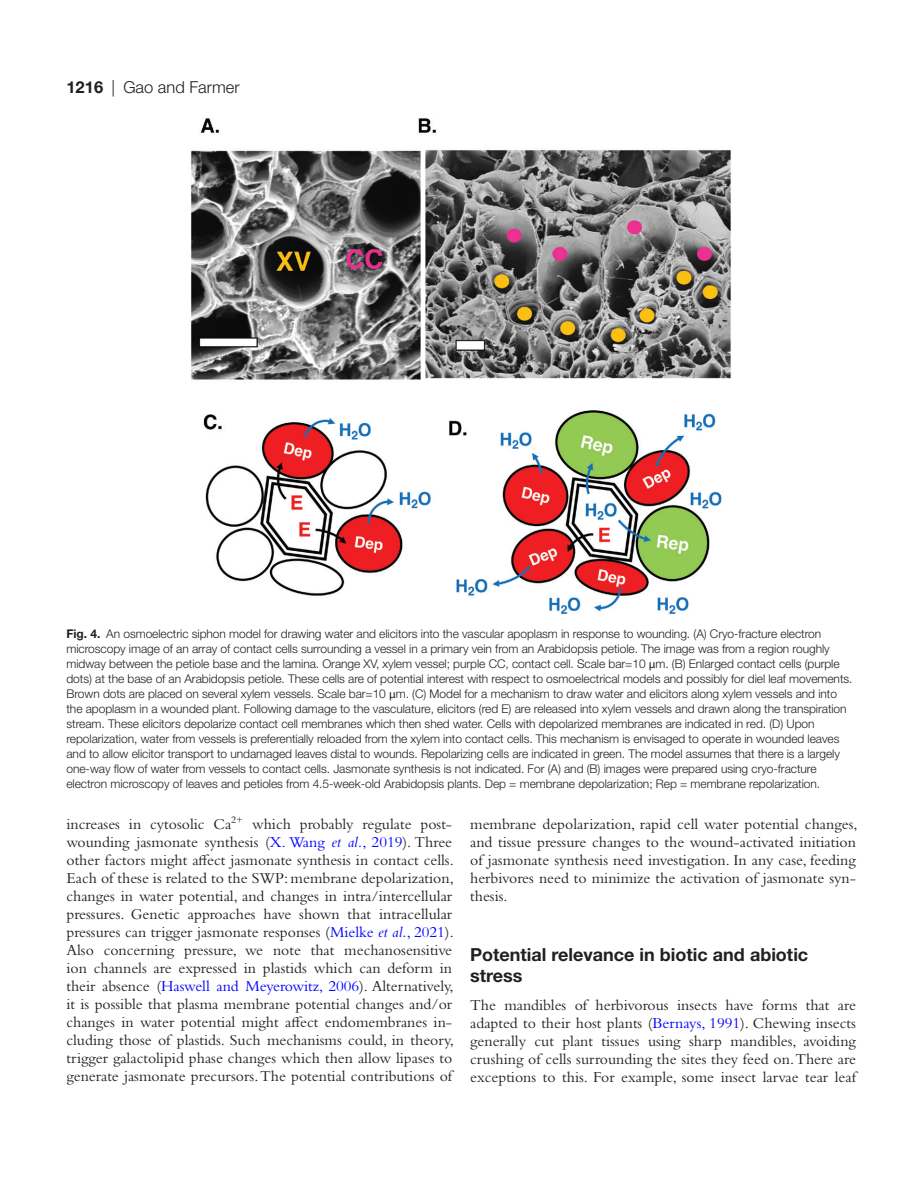
<style>
.page{position:relative;width:919px;height:1187px;background:#fff}
.page>*{position:absolute;margin:0;border:0;box-sizing:border-box;transform-origin:0 0}
.t1{font:700 18px/21px "Helvetica Neue LT Std";color:#231f20}
.t2{font:300 16.5px "Helvetica Neue LT Std";color:#231f20}
.t3{font:15.75px/18px "Bembo Std";color:#231f20;text-align:justify}
.t4{font:300 12px/15px "Helvetica Neue LT Std";letter-spacing:-.005em;color:#231f20}
.s1{font-weight:700}
.s2{font-family:"Myriad Pro";font-weight:400}
.s3{color:#00f}
.s4{font-style:italic;color:#00f}
</style>
<div class="page">
<img style="left:191px;top:118px;width:540px;height:496px">
<h2 class="t2" style="left:66px;top:77px;width:175px"><span class="s1">1216</span> | Gao and Farmer</h2>
<p class="t4" style="left:66px;top:626px;width:787px"><span class="s1">Fig. 4.</span> An osmoelectric siphon model for drawing water and elicitors into the vascular apoplasm in response to wounding. (A) Cryo-fracture electron microscopy image of an array of contact cells surrounding a vessel in a primary vein from an Arabidopsis petiole. The image was from a region roughly midway between the petiole base and the lamina. Orange XV, xylem vessel; purple CC, contact cell. Scale bar=10 <span class="s2">μ</span>m. (B) Enlarged contact cells (purple dots) at the base of an Arabidopsis petiole. These cells are of potential interest with respect to osmoelectrical models and possibly for diel leaf movements.<br>Brown dots are placed on several xylem vessels. Scale bar=10 <span class="s2">μ</span>m. (C) Model for a mechanism to draw water and elicitors along xylem vessels and into the apoplasm in a wounded plant. Following damage to the vasculature, elicitors (red E) are released into xylem vessels and drawn along the transpiration stream. These elicitors depolarize contact cell membranes which then shed water. Cells with depolarized membranes are indicated in red. (D) Upon repolarization, water from vessels is preferentially reloaded from the xylem into contact cells. This mechanism is envisaged to operate in wounded leaves and to allow elicitor transport to undamaged leaves distal to wounds. Repolarizing cells are indicated in green. The model assumes that there is a largely one-way flow of water from vessels to contact cells. Jasmonate synthesis is not indicated. For (A) and (B) images were prepared using cryo-fracture electron microscopy of leaves and petioles from 4.5-week-old Arabidopsis plants. Dep = membrane depolarization; Rep = membrane repolarization.</p>
<p class="t3" style="left:66px;top:814px;width:389px">increases in cytosolic Ca<sup>2+</sup> which probably regulate post&shy;wounding jasmonate synthesis (<span class="s3">X. Wang</span> <span class="s4">et al.</span><span class="s3">, 2019</span>). Three other factors might affect jasmonate synthesis in contact cells.<br>Each of these is related to the SWP: membrane depolarization, changes in water potential, and changes in intra/intercellular pressures. Genetic approaches have shown that intracellular pressures can trigger jasmonate responses (<span class="s3">Mielke</span> <span class="s4">et al.</span><span class="s3">, 2021</span>).<br>Also concerning pressure, we note that mechanosensitive ion channels are expressed in plastids which can deform in their absence (<span class="s3">Haswell and Meyerowitz, 2006</span>). Alternatively, it is possible that plasma membrane potential changes and/or changes in water potential might affect endomembranes in&shy;cluding those of plastids. Such mechanisms could, in theory, trigger galactolipid phase changes which then allow lipases to generate jasmonate precursors. The potential contributions of</p>
<p class="t3" style="left:470px;top:814px;width:389px">membrane depolarization, rapid cell water potential changes, and tissue pressure changes to the wound-activated initiation of jasmonate synthesis need investigation. In any case, feeding herbivores need to minimize the activation of jasmonate syn&shy;thesis.</p>
<h1 class="t1" style="left:470px;top:943px;width:339px">Potential relevance in biotic and abiotic stress</h1>
<p class="t3" style="left:470px;top:995px;width:387px">The mandibles of herbivorous insects have forms that are adapted to their host plants (<span class="s3">Bernays, 1991</span>). Chewing insects generally cut plant tissues using sharp mandibles, avoiding crushing of cells surrounding the sites they feed on. There are exceptions to this. For example, some insect larvae tear leaf</p>
</div>
